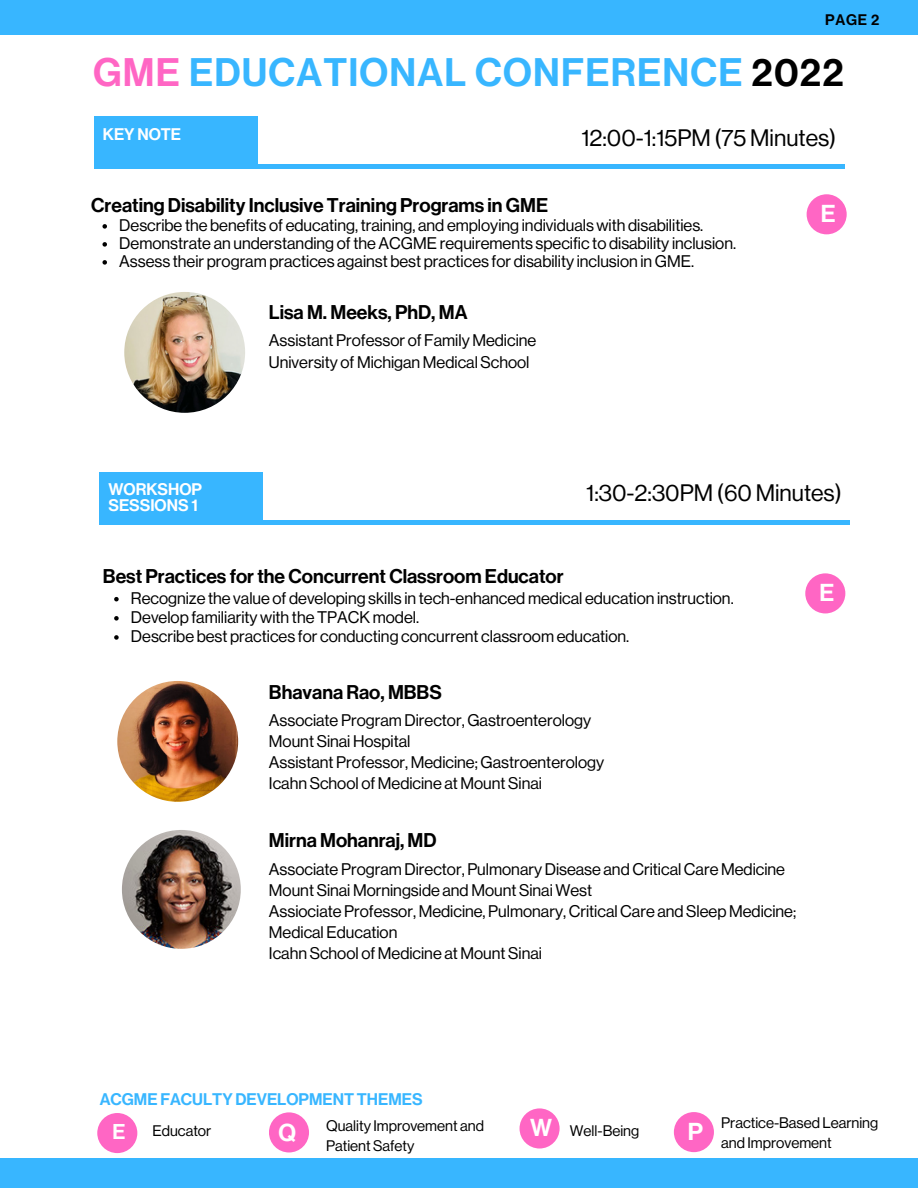
<style>
.page{position:relative;width:918px;height:1188px;background:#fff}
.page>*{position:absolute;margin:0;border:0;box-sizing:border-box;transform-origin:0 0}
.t1{font:39px "N Haas Grotesk DS Std 65 Md";letter-spacing:.03em;color:#38b6ff}
.t2{font:24px "N Haas Grotesk DS Std 65 Md";color:#fff}
.t3{font:23.4px "N Haas Grotesk DS Std 55 Rg";color:#000}
.t4{font:21px "N Haas Grotesk DS Std 65 Md";color:#fff}
.t5{font:19.5px "N Haas Grotesk DS Std 65 Md";color:#000}
.t6{font:16.5px/21.1px "N Haas Grotesk DS Std 55 Rg";color:#000}
.t7{font:16.5px "N Haas Grotesk DS Std 65 Md";color:#38b6ff}
.t8{font:16.5px/15.9px "N Haas Grotesk DS Std 65 Md";color:#fff}
.t9{font:15px/20.2px "N Haas Grotesk DS Std 55 Rg";color:#000}
.t10{font:15px "N Haas Grotesk DS Std 65 Md";color:#000}
.s1{color:#ff66c4}
.s2{color:#000}
.s3{font-family:"N Haas Grotesk DS Std 65 Md";font-size:24px;color:#fff}
</style>
<div class="page">
<hr style="left:95px;top:165px;width:750px;height:4px;background:#38b6ff">
<div style="left:94px;top:116px;width:164px;height:53px;background:#38b6ff"></div>
<div style="left:0;top:1158px;width:918px;height:30px;background:#38b6ff"></div>
<div style="left:0;top:0;width:918px;height:35px;background:#38b6ff"></div>
<svg style="left:102px;top:224px;width:5px;height:5px"></svg>
<svg style="left:102px;top:242px;width:5px;height:5px"></svg>
<svg style="left:102px;top:260px;width:5px;height:5px"></svg>
<img style="left:124px;top:292px;width:121px;height:121px;border-radius:50%">
<svg style="left:114px;top:597px;width:5px;height:4px"></svg>
<svg style="left:114px;top:616px;width:5px;height:5px"></svg>
<svg style="left:114px;top:635px;width:5px;height:5px"></svg>
<div style="left:97px;top:1113px;width:40px;height:40px;background:#ff66c4;border-radius:50%"></div>
<div style="left:269px;top:1112px;width:40px;height:40px;background:#ff66c4;border-radius:50%"></div>
<div style="left:520px;top:1108px;width:40px;height:41px;background:#ff66c4;border-radius:50%"></div>
<div style="left:674px;top:1112px;width:40px;height:40px;background:#ff66c4;border-radius:50%"></div>
<div style="left:805px;top:573px;width:40px;height:40px;background:#ff66c4;border-radius:50%"></div>
<div style="left:807px;top:194px;width:40px;height:40px;background:#ff66c4;border-radius:50%"></div>
<img style="left:117px;top:681px;width:121px;height:121px;border-radius:50%">
<img style="left:122px;top:830px;width:119px;height:119px;border-radius:50%">
<hr style="left:101px;top:520px;width:749px;height:4px;background:#38b6ff">
<div style="left:100px;top:472px;width:163px;height:53px;background:#38b6ff"></div>
<p class="t10" style="left:825px;top:11px;width:56px">PAGE 2</p>
<h1 class="t1" style="left:93px;top:50px;width:752px"><span class="s1">GME</span> EDUCATIONAL CONFERENCE <span class="s2">2022</span></h1>
<p class="t8" style="left:103px;top:127px;width:80px">KEY NOTE</p>
<h3 class="t3" style="left:581px;top:125px;width:256px">12:00-1:15PM (75 Minutes)</h3>
<p class="t5" style="left:91px;top:194px;width:458px">Creating Disability Inclusive Training Programs in GME</p>
<p class="t6" style="left:119px;top:216px;width:618px;line-height:18px">Describe the benefits of educating, training, and employing individuals with disabilities.<br>Demonstrate an understanding of the ACGME requirements specific to disability inclusion.<br>Assess their program practices against best practices for disability inclusion in GME.</p>
<p class="t5" style="left:269px;top:301px;width:200px">Lisa M. Meeks, PhD, MA</p>
<p class="t6" style="left:269px;top:330px;width:269px">Assistant Professor of Family Medicine<br>University of Michigan Medical School</p>
<h2 class="t2" style="left:821px;top:200px;width:16px">E</h2>
<p class="t8" style="left:108px;top:481px;width:95px">WORKSHOP<br>SESSIONS 1</p>
<h3 class="t3" style="left:586px;top:479px;width:257px">1:30-2:30PM (60 Minutes)</h3>
<p class="t5" style="left:103px;top:565px;width:462px">Best Practices for the Concurrent Classroom Educator</p>
<p class="t6" style="left:131px;top:588px;width:604px;line-height:19.2px">Recognize the value of developing skills in tech-enhanced medical education instruction.<br>Develop familiarity with the TPACK model.<br>Describe best practices for conducting concurrent classroom education.</p>
<p class="t5" style="left:269px;top:681px;width:174px">Bhavana Rao, MBBS</p>
<p class="t6" style="left:269px;top:709px;width:337px">Associate Program Director, Gastroenterology Mount Sinai Hospital<br>Assistant Professor, Medicine; Gastroenterology Icahn School of Medicine at Mount Sinai</p>
<p class="t5" style="left:269px;top:829px;width:169px">Mirna Mohanraj, MD</p>
<p class="t6" style="left:269px;top:858px;width:529px">Associate Program Director, Pulmonary Disease and Critical Care Medicine Mount Sinai Morningside and Mount Sinai West<br>Assiociate Professor, Medicine, Pulmonary, Critical Care and Sleep Medicine; Medical Education<br>Icahn School of Medicine at Mount Sinai</p>
<h2 class="t2" style="left:819px;top:579px;width:16px">E</h2>
<p class="t7" style="left:100px;top:1089px;width:324px">ACGME FACULTY DEVELOPMENT THEMES</p>
<p class="t4" style="left:112px;top:1119px;width:14px">E</p>
<p class="t9" style="left:153px;top:1121px;width:60px">Educator</p>
<p class="t9" style="left:326px;top:1116px;width:159px">Quality Improvement and<br>Patient Safety</p>
<h2 class="t2" style="left:279px;top:1119px;width:19px">Q</h2>
<p class="t9" style="left:530px;top:1121px;width:111px"><span class="s3">W</span> Well-Being</p>
<p class="t9" style="left:721px;top:1113px;width:159px">Practice-Based Learning and Improvement</p>
<h2 class="t2" style="left:688px;top:1117px;width:17px">P</h2>
</div>
